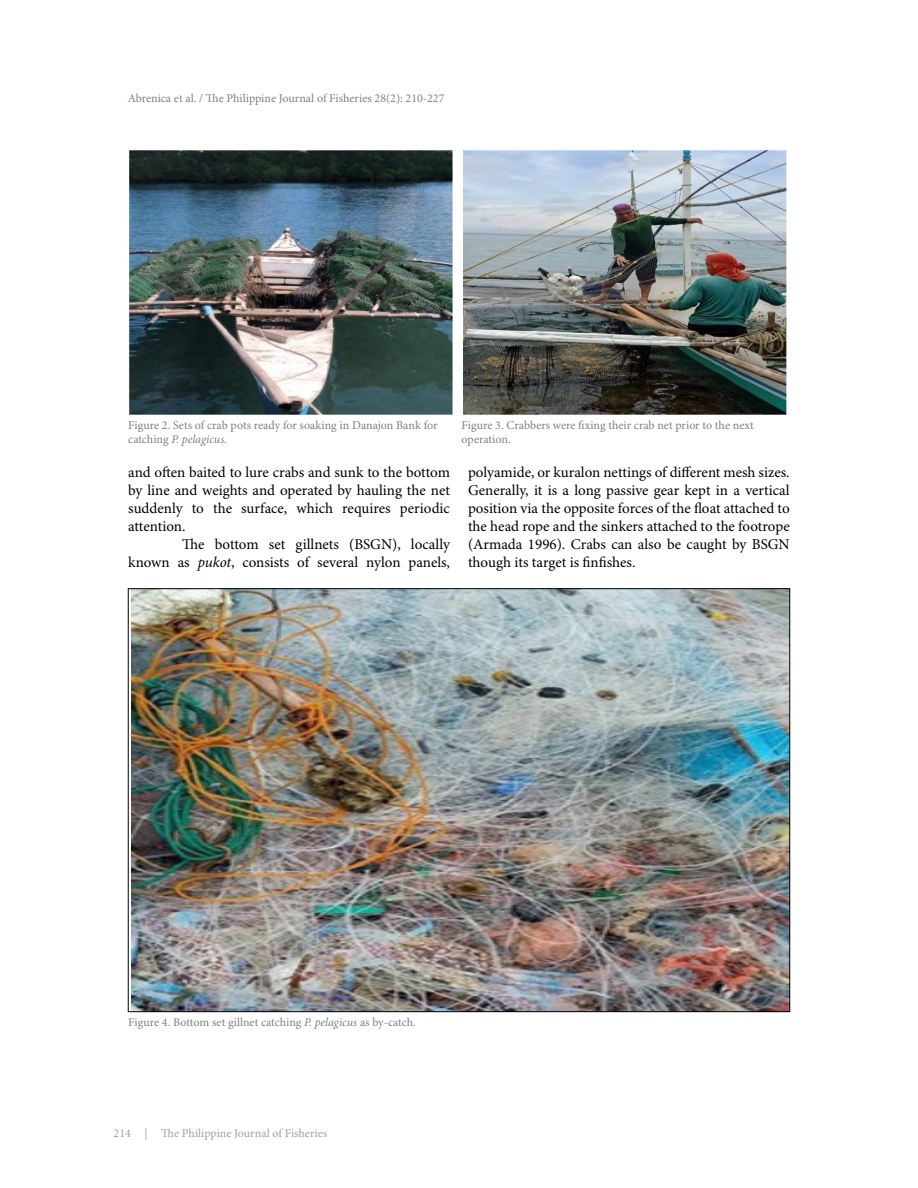
<style>
.page{position:relative;width:918px;height:1188px;background:#fff}
.page>*{position:absolute;margin:0;border:0;box-sizing:border-box;transform-origin:0 0}
.t1{font:15px/18px "Minion Pro";color:#000;text-align:justify}
.t2{font:12px/14.4px "Minion Pro";color:#7e8083}
.t3{font:12px "Minion Pro";color:#a0a1a5}
.s1{font-style:italic}
</style>
<div class="page">
<img style="left:129px;top:150px;width:658px;height:265px">
<img style="left:131px;top:590px;width:657px;height:420px">
<p class="t2" style="left:128px;top:91px;width:318px">Abrenica et al. / The Philippine Journal of Fisheries 28(2): 210-227</p>
<p class="t2" style="left:128px;top:418px;width:311px">Figure 2. Sets of crab pots ready for soaking in Danajon Bank for catching <span class="s1">P. pelagicus.</span></p>
<p class="t2" style="left:462px;top:418px;width:294px">Figure 3. Crabbers were fixing their crab net prior to the next operation.</p>
<p class="t1" style="left:128px;top:464px;width:323px">and often baited to lure crabs and sunk to the bottom by line and weights and operated by hauling the net suddenly to the surface, which requires periodic attention.</p>
<p class="t1" style="left:128px;top:536px;width:323px;text-align:right">The bottom set gillnets (BSGN), locally<br>known as <span class="s1">pukot</span>, consists of several nylon panels,</p>
<p class="t1" style="left:468px;top:464px;width:323px">polyamide, or kuralon nettings of different mesh sizes.<br>Generally, it is a long passive gear kept in a vertical position via the opposite forces of the float attached to the head rope and the sinkers attached to the footrope (Armada 1996). Crabs can also be caught by BSGN though its target is finfishes.</p>
<p class="t2" style="left:128px;top:1015px;width:289px">Figure 4. Bottom set gillnet catching <span class="s1">P. pelagicus</span> as by-catch.</p>
<p class="t3" style="left:114px;top:1126px;width:215px">214 | The Philippine Journal of Fisheries</p>
</div>
